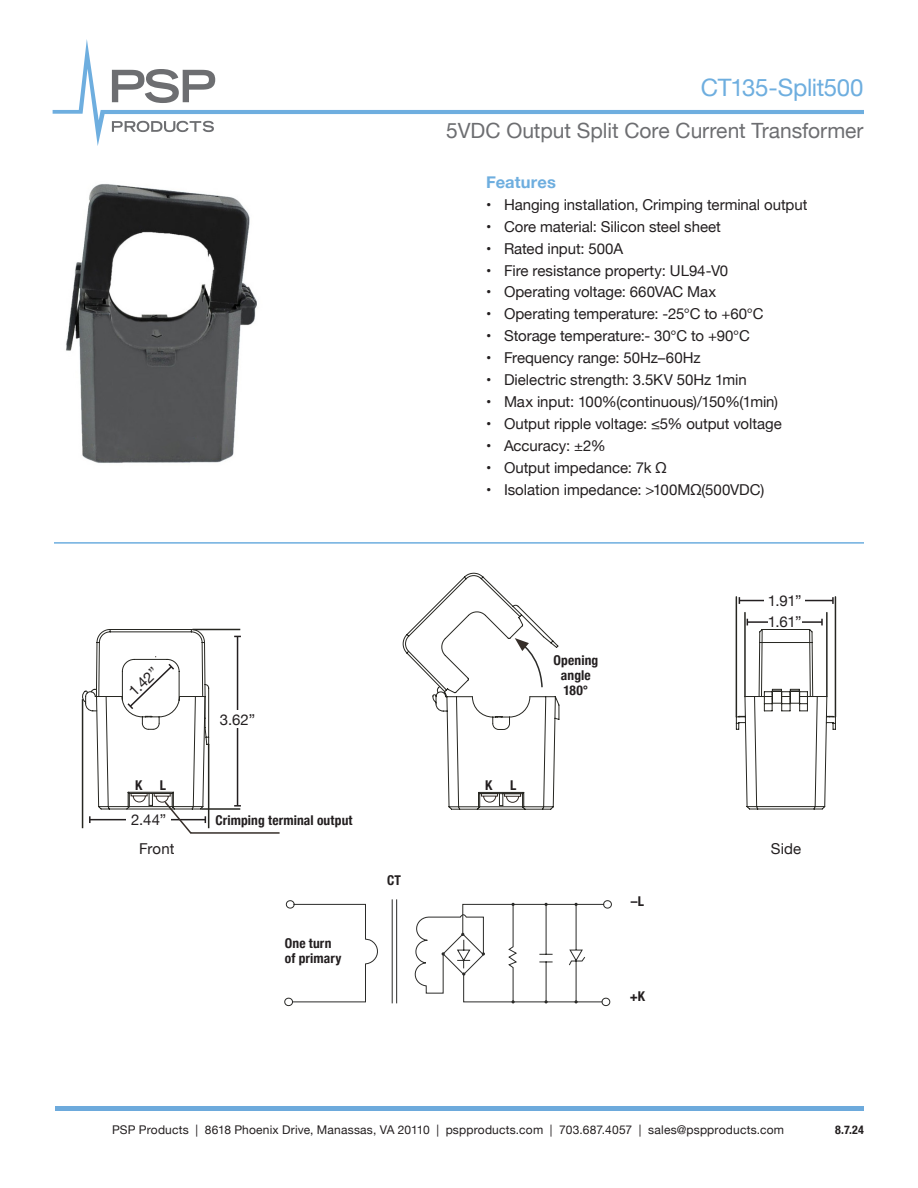
<style>
.page{position:relative;width:918px;height:1188px;background:#fff}
.page>*{position:absolute;margin:0;border:0;box-sizing:border-box;transform-origin:0 0}
.t1{font:24px "Helvetica Neue";letter-spacing:-.02em;color:#6eaedf}
.t2{font:21px "Helvetica Neue";color:#6d6e71}
.Features_Header{font:700 16.5px "Helvetica Neue";letter-spacing:.01em;color:#6eaedf}
.Body_Copy{font:15px "Helvetica Neue";letter-spacing:-.005em;color:#231f20}
.Diagram_Titles{font:700 condensed 13.5px "Helvetica Neue";letter-spacing:.01em;color:#231f20}
.t3{font:12px "Helvetica Neue";letter-spacing:.015em;color:#231f20}
.Body_Copy-2{font:700 condensed 12px "Helvetica Neue";color:#231f20}
</style>
<div class="page">
<hr style="left:55px;top:1107px;width:809px;height:4px;background:#6daadc">
<svg style="left:53px;top:39px;width:811px;height:107px"></svg>
<svg style="left:112px;top:121px;width:102px;height:11px"></svg>
<svg style="left:112px;top:69px;width:103px;height:34px"></svg>
<img style="left:66px;top:184px;width:191px;height:279px">
<hr style="left:54px;top:542px;width:810px;height:2px;background:#6eaedf">
<hr style="left:747px;top:621px;width:75px;height:2px;background:#231f20">
<hr style="left:739px;top:600px;width:94px;height:1px;background:#231f20">
<svg style="left:832px;top:597px;width:2px;height:7px"></svg>
<div style="left:768px;top:613px;width:33px;height:14px;background:#fff"></div>
<div style="left:765px;top:591px;width:40px;height:15px;background:#fff"></div>
<svg style="left:192px;top:628px;width:644px;height:182px"></svg>
<svg style="left:402px;top:572px;width:158px;height:238px"></svg>
<hr style="left:744px;top:613px;width:2px;height:84px;background:#262621">
<hr style="left:826px;top:613px;width:2px;height:84px;background:#262621">
<svg style="left:746px;top:696px;width:80px;height:1px"></svg>
<hr style="left:736px;top:597px;width:1px;height:120px;background:#262621">
<hr style="left:835px;top:597px;width:1px;height:120px;background:#262621">
<svg style="left:737px;top:716px;width:98px;height:1px"></svg>
<svg style="left:82px;top:629px;width:199px;height:205px"></svg>
<svg style="left:284px;top:899px;width:328px;height:107px"></svg>
<p class="t1" style="left:701px;top:71px;width:164px">CT135-Split500</p>
<p class="t2" style="left:446px;top:116px;width:419px">5VDC Output Split Core Current Transformer</p>
<p class="Features_Header" style="left:486px;top:169px;width:71px">Features</p>
<p class="Body_Copy" style="left:486px;top:194px;width:323px">• Hanging installation, Crimping terminal output</p>
<p class="Body_Copy" style="left:486px;top:216px;width:236px">• Core material: Silicon steel sheet</p>
<p class="Body_Copy" style="left:486px;top:237px;width:139px">• Rated input: 500A</p>
<p class="Body_Copy" style="left:486px;top:259px;width:244px">• Fire resistance property: UL94-V0</p>
<p class="Body_Copy" style="left:486px;top:281px;width:232px">• Operating voltage: 660VAC Max</p>
<p class="Body_Copy" style="left:486px;top:303px;width:279px">• Operating temperature: -25℃ to +60℃</p>
<p class="Body_Copy" style="left:486px;top:325px;width:266px">• Storage temperature:- 30℃ to +90℃</p>
<p class="Body_Copy" style="left:486px;top:347px;width:216px">• Frequency range: 50Hz–60Hz</p>
<p class="Body_Copy" style="left:486px;top:369px;width:262px">• Dielectric strength: 3.5KV 50Hz 1min</p>
<p class="Body_Copy" style="left:486px;top:391px;width:294px">• Max input: 100%(continuous)/150%(1min)</p>
<p class="Body_Copy" style="left:486px;top:413px;width:297px">• Output ripple voltage: ≤5% output voltage</p>
<p class="Body_Copy" style="left:486px;top:435px;width:121px">• Accuracy: ±2%</p>
<p class="Body_Copy" style="left:486px;top:456px;width:182px">• Output impedance: 7k Ω</p>
<p class="Body_Copy" style="left:486px;top:478px;width:280px">• Isolation impedance: &gt;100MΩ(500VDC)</p>
<p class="Body_Copy" style="left:768px;top:589px;width:35px">1.91”</p>
<p class="Body_Copy" style="left:124px;top:686px;width:36px;rotate:-44deg">1.42”</p>
<p class="Body_Copy" style="left:220px;top:709px;width:37px">3.62”</p>
<p class="Diagram_Titles" style="left:135px;top:774px;width:9px">K</p>
<p class="Diagram_Titles" style="left:160px;top:774px;width:8px">L</p>
<p class="Diagram_Titles" style="left:485px;top:774px;width:9px">K</p>
<p class="Diagram_Titles" style="left:510px;top:774px;width:8px">L</p>
<p class="Body_Copy" style="left:131px;top:809px;width:36px">2.44”</p>
<p class="Diagram_Titles" style="left:215px;top:809px;width:139px">Crimping terminal output</p>
<p class="Body_Copy" style="left:139px;top:837px;width:37px">Front</p>
<p class="Diagram_Titles" style="left:285px;top:932px;width:48px">One turn</p>
<p class="Diagram_Titles" style="left:285px;top:947px;width:58px">of primary</p>
<p class="Diagram_Titles" style="left:387px;top:869px;width:15px">CT</p>
<p class="Diagram_Titles" style="left:553px;top:649px;width:46px">Opening</p>
<p class="Diagram_Titles" style="left:561px;top:664px;width:31px">angle</p>
<p class="Diagram_Titles" style="left:563px;top:679px;width:26px">180°</p>
<p class="Diagram_Titles" style="left:631px;top:890px;width:15px">–L</p>
<p class="Diagram_Titles" style="left:630px;top:985px;width:17px">+K</p>
<p class="Body_Copy" style="left:768px;top:611px;width:35px">1.61”</p>
<p class="Body_Copy" style="left:771px;top:837px;width:32px">Side</p>
<p class="t3" style="left:112px;top:1121px;width:674px">PSP Products | 8618 Phoenix Drive, Manassas, VA 20110 | pspproducts.com | 703.687.4057 | sales@pspproducts.com</p>
<p class="Body_Copy-2" style="left:835px;top:1120px;width:30px">8.7.24</p>
</div>
